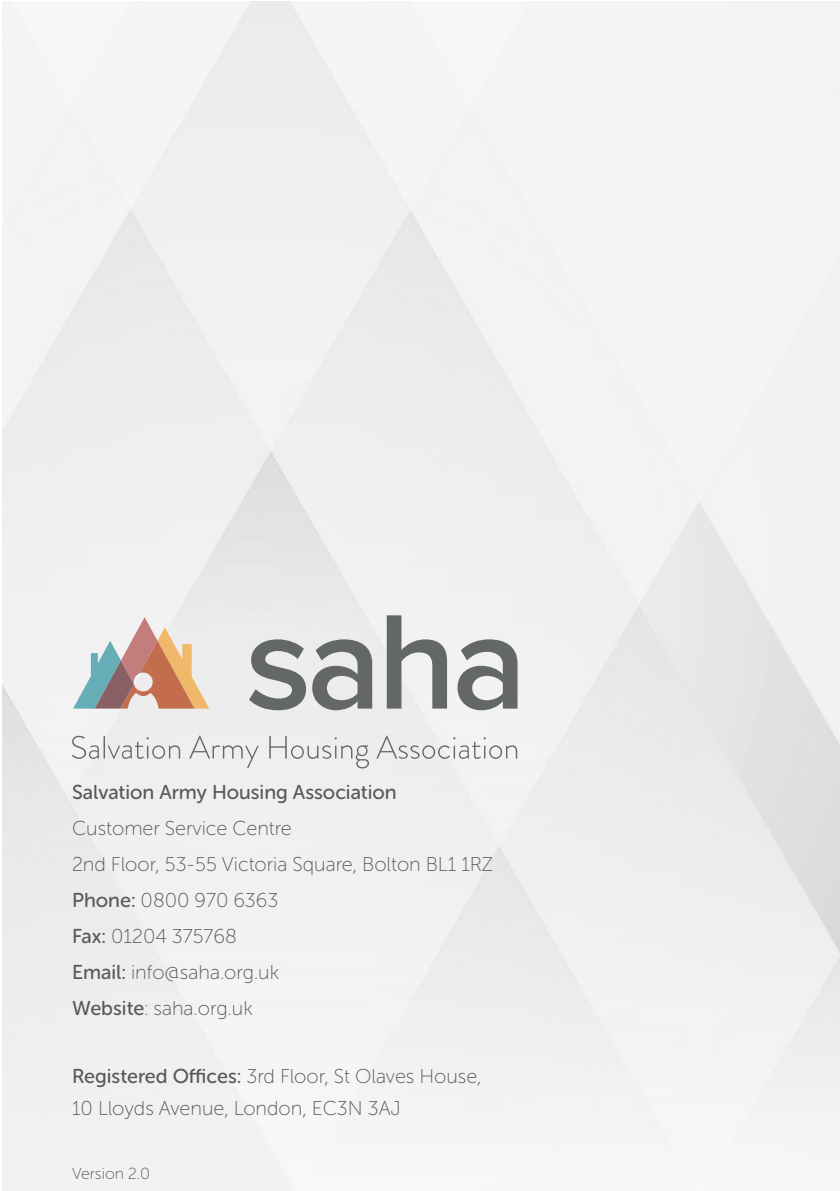
<style>
.page{position:relative;width:840px;height:1191px;background:#fff}
.page>*{position:absolute;margin:0;border:0;box-sizing:border-box;transform-origin:0 0}
.t1{font:20px/32px "Museo Sans Rounded 100";color:#57585a}
.t2{font:20px "Museo Sans Rounded 500";color:#57585a}
.t3{font:16px "Museo Sans Rounded 100";color:#57585a}
.s1{font-family:"Museo Sans Rounded 500"}
</style>
<div class="page">
<svg style="left:249px;top:639px;width:57px;height:71px;background:#a4a6a6"></svg>
<svg style="left:312px;top:639px;width:60px;height:71px;background:#9b9d9e"></svg>
<svg style="left:386px;top:615px;width:61px;height:93px"></svg>
<svg style="left:457px;top:639px;width:60px;height:71px"></svg>
<svg style="left:72px;top:735px;width:27px;height:24px"></svg>
<hr style="left:103px;top:736px;width:2px;height:22px;background:#636768">
<svg style="left:108px;top:737px;width:72px;height:22px;background:#d8d9d9"></svg>
<svg style="left:189px;top:735px;width:69px;height:33px"></svg>
<svg style="left:269px;top:736px;width:100px;height:32px"></svg>
<svg style="left:376px;top:735px;width:141px;height:24px"></svg>
<svg style="left:73px;top:617px;width:136px;height:91px"></svg>
<p class="t2" style="left:72px;top:781px;width:326px">Salvation Army Housing Association</p>
<p class="t1" style="left:72px;top:812px;width:221px">Customer Service Centre</p>
<p class="t1" style="left:72px;top:848px;width:422px">2nd Floor, 53-55 Victoria Square, Bolton BL1 1RZ</p>
<p class="t1" style="left:72px;top:884px;width:208px"><span class="s1">Phone:</span> 0800 970 6363</p>
<p class="t1" style="left:72px;top:920px;width:166px"><span class="s1">Fax:</span> 01204 375768</p>
<p class="t1" style="left:72px;top:956px;width:208px"><span class="s1">Email:</span> info@saha.org.uk</p>
<p class="t1" style="left:72px;top:992px;width:182px"><span class="s1">Website</span>: saha.org.uk</p>
<p class="t1" style="left:72px;top:1060px;width:411px"><span class="s1">Registered Offices:</span> 3rd Floor, St Olaves House,<br>10 Lloyds Avenue, London, EC3N 3AJ</p>
<p class="t3" style="left:72px;top:1165px;width:79px">Version 2.0</p>
</div>
